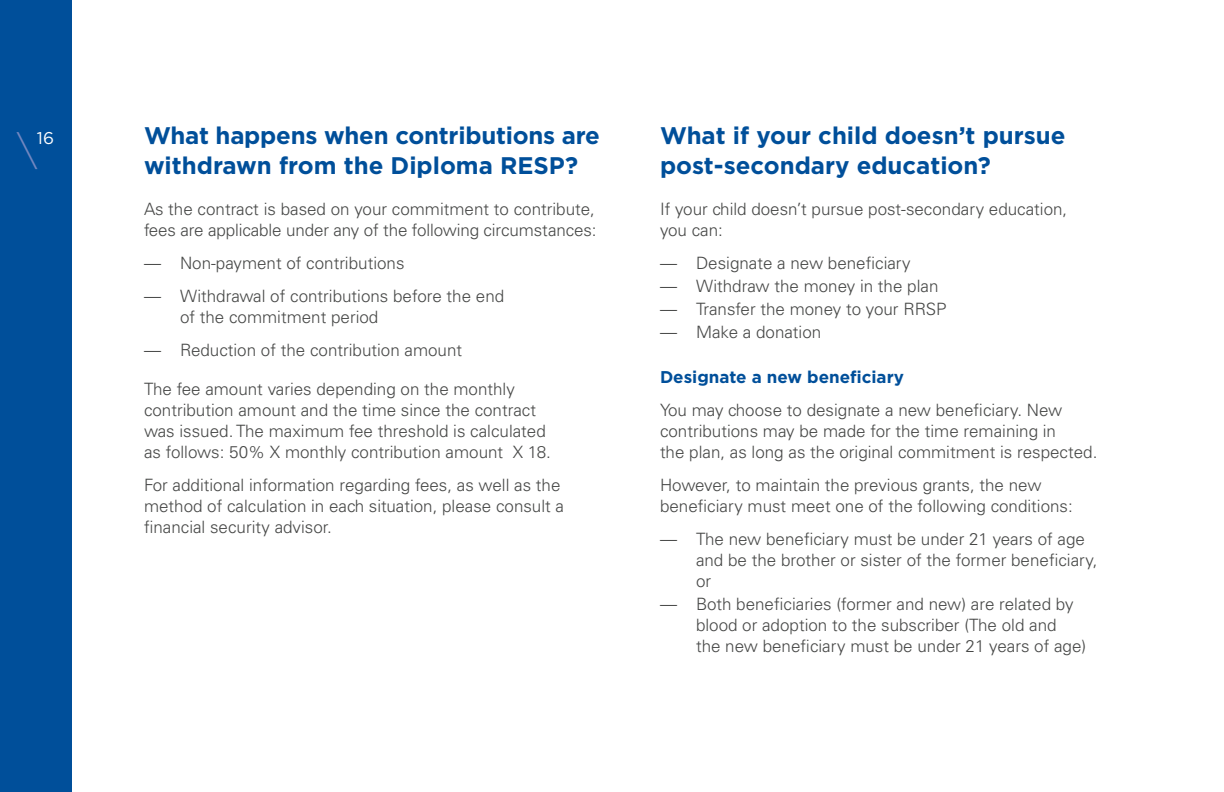
<style>
.page{position:relative;width:1224px;height:792px;background:#fff}
.page>*{position:absolute;margin:0;border:0;box-sizing:border-box;transform-origin:0 0}
.t1{font:300 40px "Gotham";color:#7287c0}
.t2{font:700 24px/30px "Gotham";color:#004f9a}
.t3{font:300 17px/21px "Univers";color:#474847}
.t4{font:700 17px "Gotham";color:#004f9a}
.t5{font:17px "Gotham";color:#fff}
</style>
<div class="page">
<div style="left:0;top:0;width:72px;height:792px;background:#004f9a"></div>
<hr style="left:1223px;top:0;width:1px;height:792px;background:#f3f4f5">
<h1 class="t1" style="left:17px;top:125px;width:21px">\</h1>
<p class="t5" style="left:37px;top:127px;width:19px">16</p>
<h2 class="t2" style="left:144px;top:120px;width:458px">What happens when contributions are withdrawn from the Diploma RESP?</h2>
<p class="t3" style="left:144px;top:198px;width:454px">As the contract is based on your commitment to contribute, fees are applicable under any of the following circumstances:</p>
<p class="t3" style="left:144px;top:252px;width:262px">— Non-payment of contributions</p>
<p class="t3" style="left:180px;top:285px;width:326px;text-indent:-36px">— Withdrawal of contributions before the end of the commitment period</p>
<p class="t3" style="left:144px;top:339px;width:320px">— Reduction of the contribution amount</p>
<p class="t3" style="left:144px;top:378px;width:408px">The fee amount varies depending on the monthly contribution amount and the time since the contract was issued. The maximum fee threshold is calculated as follows: 50% X monthly contribution amount X 18.</p>
<p class="t3" style="left:144px;top:474px;width:422px">For additional information regarding fees, as well as the method of calculation in each situation, please consult a financial security advisor.</p>
<h2 class="t2" style="left:660px;top:120px;width:407px">What if your child doesn’t pursue post-secondary education?</h2>
<p class="t3" style="left:660px;top:198px;width:409px">If your child doesn’t pursue post-secondary education, you can:</p>
<p class="t3" style="left:660px;top:252px;width:252px">— Designate a new beneficiary</p>
<p class="t3" style="left:660px;top:275px;width:280px">— Withdraw the money in the plan</p>
<p class="t3" style="left:660px;top:298px;width:288px">— Transfer the money to your RRSP</p>
<p class="t3" style="left:660px;top:321px;width:163px">— Make a donation</p>
<p class="t4" style="left:660px;top:366px;width:245px">Designate a new beneficiary</p>
<p class="t3" style="left:660px;top:399px;width:439px">You may choose to designate a new beneficiary. New contributions may be made for the time remaining in<br>the plan, as long as the original commitment is respected.</p>
<p class="t3" style="left:660px;top:474px;width:414px">However, to maintain the previous grants, the new beneficiary must meet one of the following conditions:</p>
<p class="t3" style="left:696px;top:528px;width:403px;text-indent:-36px">— The new beneficiary must be under 21 years of age and be the brother or sister of the former beneficiary, or</p>
<p class="t3" style="left:696px;top:593px;width:392px;text-indent:-36px">— Both beneficiaries (former and new) are related by blood or adoption to the subscriber (The old and<br>the new beneficiary must be under 21 years of age)</p>
</div>
